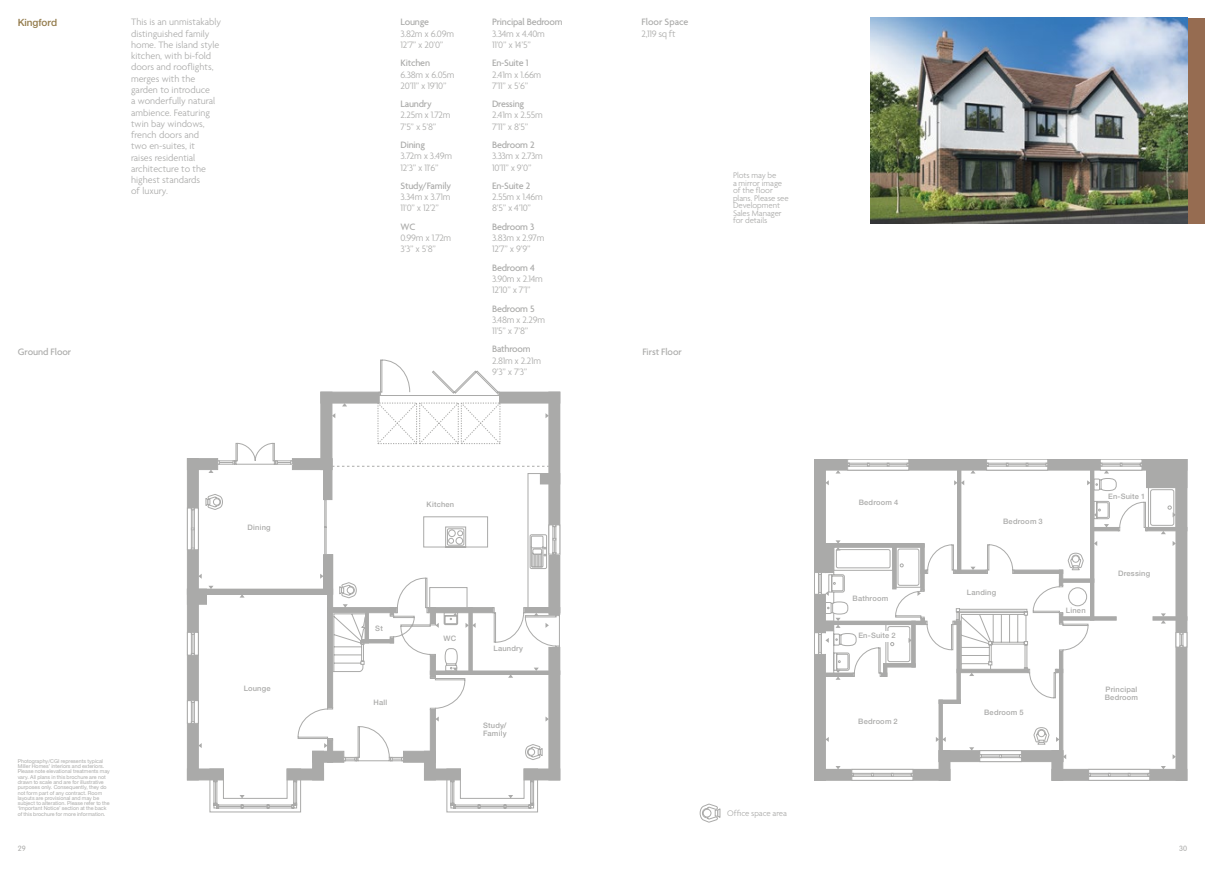
<style>
.page{position:relative;width:1205px;height:869px;background:#fff}
.page>*{position:absolute;margin:0;border:0;box-sizing:border-box;transform-origin:0 0}
.t1{font:300 10px/11.2px "Agenda";color:#aaaaa9}
.t2{font:300 10px/11.2px "Agenda";letter-spacing:-.025em;color:#aaaaa9}
.t3{font:500 10px "Agenda";letter-spacing:-.02em;color:#aaaaa9}
.t4{font:500 10px "Agenda";color:#aaaaa9}
.t5{font:500 10px "Helvetica Neue";letter-spacing:-.005em;color:#937b4b}
.t6{font:300 8.75px/7.5px "Agenda";letter-spacing:-.005em;color:#aaaaa9}
.t7{font:500 7.5px/8px "Helvetica Neue";letter-spacing:.025em;color:#aaaaa9}
.t8{font:300 7.5px "VAG Rounded";color:#aaaaa9}
.t9{font:5.25px/5.2px "Helvetica Neue";color:#aaaaa9}
</style>
<div class="page">
<div style="left:1187px;top:18px;width:18px;height:205px;background:#966c51"></div>
<img style="left:870px;top:18px;width:317px;height:205px">
<div style="left:187px;top:458px;width:11px;height:321px;background:#aaaaa9"></div>
<svg style="left:187px;top:700px;width:11px;height:23px"></svg>
<svg style="left:187px;top:631px;width:11px;height:24px"></svg>
<svg style="left:187px;top:507px;width:11px;height:43px"></svg>
<svg style="left:198px;top:391px;width:362px;height:420px"></svg>
<svg style="left:320px;top:573px;width:3px;height:5px"></svg>
<svg style="left:198px;top:573px;width:4px;height:5px"></svg>
<svg style="left:208px;top:585px;width:5px;height:4px"></svg>
<svg style="left:208px;top:460px;width:11px;height:12px"></svg>
<svg style="left:324px;top:742px;width:3px;height:5px"></svg>
<svg style="left:198px;top:742px;width:4px;height:5px"></svg>
<svg style="left:240px;top:794px;width:5px;height:4px"></svg>
<svg style="left:240px;top:594px;width:5px;height:3px"></svg>
<svg style="left:508px;top:794px;width:5px;height:4px"></svg>
<svg style="left:545px;top:716px;width:4px;height:5px"></svg>
<svg style="left:435px;top:716px;width:4px;height:5px"></svg>
<svg style="left:525px;top:743px;width:17px;height:16px"></svg>
<svg style="left:329px;top:359px;width:227px;height:318px"></svg>
<svg style="left:206px;top:493px;width:17px;height:16px"></svg>
<div style="left:814px;top:459px;width:11px;height:113px;background:#aaaaa9"></div>
<div style="left:814px;top:594px;width:11px;height:38px;background:#aaaaa9"></div>
<div style="left:814px;top:654px;width:11px;height:126px;background:#aaaaa9"></div>
<div style="left:814px;top:459px;width:373px;height:11px;background:#aaaaa9"></div>
<div style="left:1090px;top:459px;width:4px;height:161px;border:1px solid #aaaaa9"></div>
<div style="left:957px;top:459px;width:4px;height:114px;border:1px solid #aaaaa9"></div>
<div style="left:1147px;top:459px;width:40px;height:28px;background:#aaaaa9"></div>
<svg style="left:849px;top:461px;width:58px;height:7px"></svg>
<div style="left:847px;top:459px;width:62px;height:11px;border:1px solid #aaaaa9"></div>
<svg style="left:847px;top:463px;width:62px;height:3px"></svg>
<svg style="left:988px;top:461px;width:58px;height:7px"></svg>
<div style="left:986px;top:459px;width:62px;height:11px;border:1px solid #aaaaa9"></div>
<svg style="left:986px;top:463px;width:62px;height:3px"></svg>
<svg style="left:825px;top:478px;width:362px;height:303px"></svg>
<svg style="left:825px;top:480px;width:4px;height:5px"></svg>
<svg style="left:835px;top:470px;width:5px;height:3px"></svg>
<svg style="left:954px;top:480px;width:10px;height:5px"></svg>
<svg style="left:1087px;top:480px;width:3px;height:5px"></svg>
<svg style="left:970px;top:566px;width:5px;height:3px"></svg>
<svg style="left:1172px;top:512px;width:4px;height:5px"></svg>
<svg style="left:1094px;top:512px;width:3px;height:5px"></svg>
<svg style="left:1104px;top:524px;width:5px;height:3px"></svg>
<svg style="left:1100px;top:459px;width:42px;height:14px"></svg>
<svg style="left:1094px;top:540px;width:3px;height:5px"></svg>
<svg style="left:1172px;top:540px;width:4px;height:5px"></svg>
<svg style="left:1161px;top:530px;width:5px;height:4px"></svg>
<svg style="left:1063px;top:753px;width:3px;height:5px"></svg>
<svg style="left:1172px;top:753px;width:4px;height:5px"></svg>
<svg style="left:1161px;top:765px;width:5px;height:4px"></svg>
<svg style="left:1161px;top:613px;width:5px;height:10px"></svg>
<svg style="left:917px;top:590px;width:4px;height:5px"></svg>
<svg style="left:814px;top:572px;width:15px;height:23px"></svg>
<svg style="left:835px;top:540px;width:5px;height:10px"></svg>
<svg style="left:908px;top:637px;width:4px;height:5px"></svg>
<svg style="left:814px;top:613px;width:26px;height:41px"></svg>
<svg style="left:825px;top:736px;width:4px;height:5px"></svg>
<svg style="left:835px;top:765px;width:5px;height:4px"></svg>
<svg style="left:835px;top:669px;width:5px;height:10px"></svg>
<svg style="left:1056px;top:736px;width:3px;height:5px"></svg>
<svg style="left:936px;top:736px;width:10px;height:5px"></svg>
<div style="left:870px;top:631px;width:33px;height:10px;background:#fff"></div>
<svg style="left:1067px;top:552px;width:16px;height:18px"></svg>
<svg style="left:954px;top:608px;width:95px;height:173px"></svg>
<svg style="left:700px;top:803px;width:20px;height:19px"></svg>
<p class="t4" style="left:641px;top:16px;width:48px">Floor Space</p>
<p class="t1" style="left:641px;top:28px;width:36px">2,119 sq ft</p>
<p class="t3" style="left:492px;top:16px;width:72px">Principal Bedroom</p>
<p class="t2" style="left:492px;top:28px;width:54px">3.34m x 4.40m<br>11’0” x 14’5”</p>
<p class="t3" style="left:492px;top:57px;width:38px">En-Suite 1</p>
<p class="t1" style="left:492px;top:68px;width:51px">2.41m x 1.66m<br>7’11” x 5’6”</p>
<p class="t3" style="left:492px;top:98px;width:34px">Dressing</p>
<p class="t1" style="left:492px;top:109px;width:52px">2.41m x 2.55m<br>7’11” x 8’5”</p>
<p class="t3" style="left:492px;top:139px;width:44px">Bedroom 2</p>
<p class="t2" style="left:492px;top:150px;width:52px">3.33m x 2.73m<br>10’11” x 9’0”</p>
<p class="t3" style="left:492px;top:179px;width:40px">En-Suite 2</p>
<p class="t1" style="left:492px;top:191px;width:52px">2.55m x 1.46m<br>8’5” x 4’10”</p>
<p class="t3" style="left:492px;top:220px;width:44px">Bedroom 3</p>
<p class="t1" style="left:492px;top:232px;width:54px">3.83m x 2.97m<br>12’7” x 9’9”</p>
<p class="t3" style="left:492px;top:261px;width:44px">Bedroom 4</p>
<p class="t2" style="left:492px;top:273px;width:52px">3.90m x 2.14m<br>12’10” x 7’1”</p>
<p class="t3" style="left:492px;top:302px;width:44px">Bedroom 5</p>
<p class="t1" style="left:492px;top:314px;width:55px">3.48m x 2.29m<br>11’5” x 7’8”</p>
<p class="t3" style="left:492px;top:343px;width:40px">Bathroom</p>
<p class="t1" style="left:492px;top:354px;width:50px">2.81m x 2.21m<br>9’3” x 7’3”</p>
<p class="t1" style="left:131px;top:16px;width:91px">This is an unmistakably distinguished family home. The island style kitchen, with bi-fold doors and rooflights, merges with the garden to introduce<br>a wonderfully natural ambience. Featuring twin bay windows, french doors and<br>two en-suites, it<br>raises residential architecture to the highest standards<br>of luxury.</p>
<p class="t5" style="left:18px;top:16px;width:41px">Kingford</p>
<p class="t3" style="left:400px;top:16px;width:30px">Lounge</p>
<p class="t2" style="left:400px;top:28px;width:55px">3.82m x 6.09m<br>12’7” x 20’0”</p>
<p class="t3" style="left:400px;top:57px;width:31px">Kitchen</p>
<p class="t2" style="left:400px;top:68px;width:55px">6.38m x 6.05m<br>20’11” x 19’10”</p>
<p class="t3" style="left:400px;top:98px;width:33px">Laundry</p>
<p class="t1" style="left:400px;top:109px;width:51px">2.25m x 1.72m<br>7’5” x 5’8”</p>
<p class="t3" style="left:400px;top:139px;width:26px">Dining</p>
<p class="t2" style="left:400px;top:150px;width:53px">3.72m x 3.49m<br>12’3” x 11’6”</p>
<p class="t3" style="left:400px;top:179px;width:52px">Study/Family</p>
<p class="t2" style="left:400px;top:191px;width:51px">3.34m x 3.71m<br>11’0” x 12’2”</p>
<p class="t3" style="left:400px;top:220px;width:16px">WC</p>
<p class="t1" style="left:400px;top:232px;width:52px">0.99m x 1.72m<br>3’3” x 5’8”</p>
<p class="t7" style="left:439px;top:31px;width:21px">Linen</p>
<p class="t7" style="left:478px;top:110px;width:35px">Principal<br>Bedroom</p>
<p class="t3" style="left:18px;top:346px;width:55px">Ground Floor</p>
<p class="t3" style="left:642px;top:346px;width:41px">First Floor</p>
<p class="t6" style="left:733px;top:172px;width:57px">Plots may be<br>a mirror image of the floor plans. Please see<br>Development<br>Sales Manager for details</p>
<p class="t9" style="left:18px;top:757px;width:94px">Photography/CGI represents typical Miller Homes’ interiors and exteriors.<br>Please note elevational treatments may vary. All plans in this brochure are not drawn to scale and are for illustrative purposes only. Consequently, they do not form part of any contract. Room layouts are provisional and may be subject to alteration. Please refer to the ‘Important Notice’ section at the back of this brochure for more information.</p>
<p class="t7" style="left:248px;top:522px;width:25px">Dining</p>
<p class="t7" style="left:244px;top:683px;width:28px">Lounge</p>
<p class="t7" style="left:427px;top:499px;width:29px">Kitchen</p>
<p class="t7" style="left:375px;top:623px;width:9px">St</p>
<p class="t7" style="left:373px;top:697px;width:15px">Hall</p>
<p class="t7" style="left:444px;top:633px;width:14px">WC</p>
<p class="t7" style="left:493px;top:643px;width:31px">Laundry</p>
<p class="t7" style="left:483px;top:720px;width:25px">Study/<br>Family</p>
<p class="t6" style="left:727px;top:808px;width:61px">Office space area</p>
<p class="t7" style="left:859px;top:498px;width:41px">Bedroom 4</p>
<p class="t7" style="left:852px;top:593px;width:37px">Bathroom</p>
<p class="t7" style="left:858px;top:630px;width:39px">En-Suite 2</p>
<p class="t7" style="left:858px;top:716px;width:41px">Bedroom 2</p>
<p class="t7" style="left:1003px;top:516px;width:41px">Bedroom 3</p>
<p class="t7" style="left:967px;top:587px;width:31px">Landing</p>
<p class="t7" style="left:1108px;top:491px;width:39px">En-Suite 1</p>
<p class="t7" style="left:1066px;top:605px;width:21px">Linen</p>
<p class="t7" style="left:1118px;top:568px;width:34px">Dressing</p>
<p class="t7" style="left:984px;top:707px;width:41px">Bedroom 5</p>
<p class="t7" style="left:1105px;top:684px;width:35px">Principal<br>Bedroom</p>
<p class="t8" style="left:18px;top:843px;width:10px">29</p>
<p class="t8" style="left:1179px;top:843px;width:10px">30</p>
</div>
